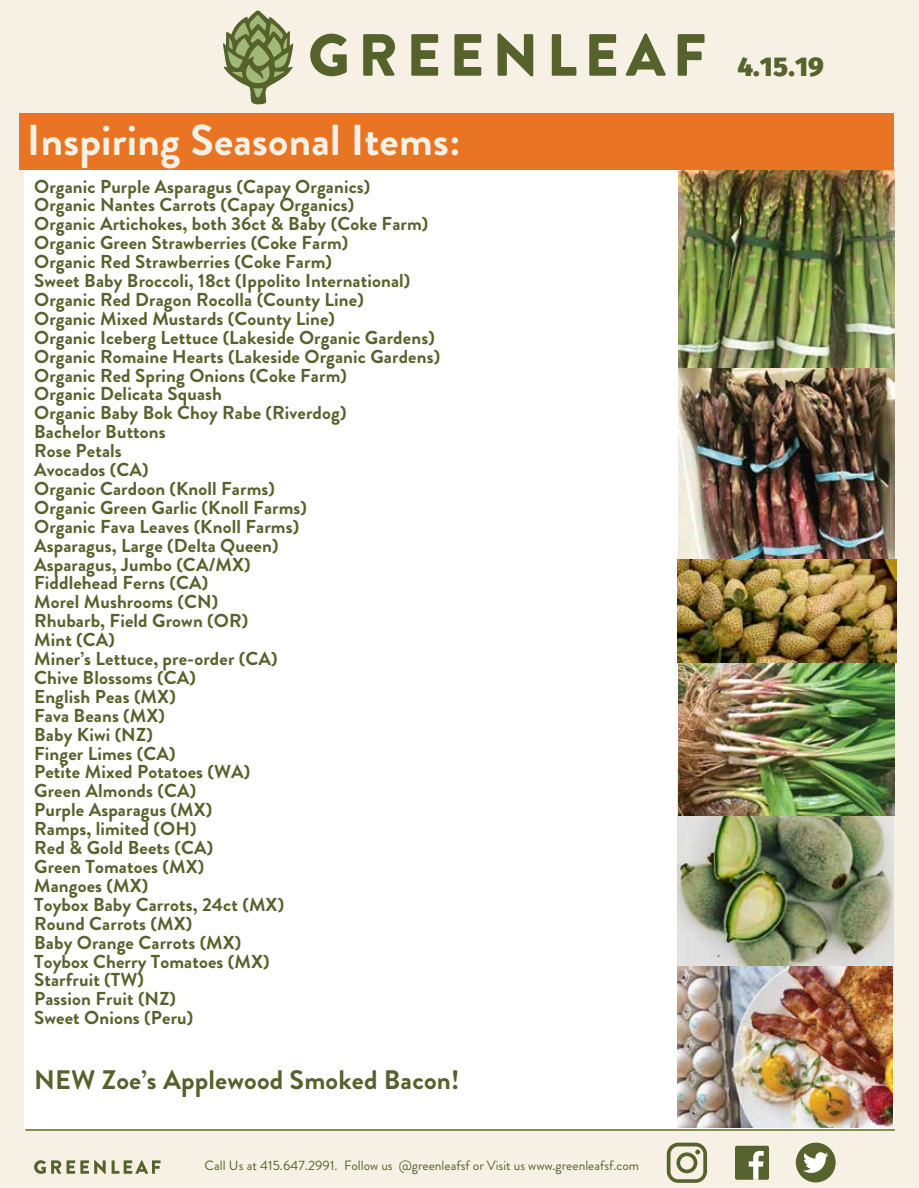
<style>
.page{position:relative;width:919px;height:1188px;background:#fff}
.page>*{position:absolute;margin:0;border:0;box-sizing:border-box;transform-origin:0 0}
.t1{font:700 43.2px "Brandon Grotesque";letter-spacing:.005em;color:#f6f1e4}
.t2{font:800 27px "Fira Sans";color:#56632c}
.t3{font:700 26.7px "Brandon Grotesque";letter-spacing:.005em;color:#56622b}
.t4{font:700 18.75px/18.9px "Brandon Grotesque";letter-spacing:.005em;color:#56622b}
.t5{font:13.5px "Brandon Grotesque";color:#56632c}
.s1{color:#56622b}
</style>
<div class="page">
<div style="left:0;top:0;width:918px;height:1188px;background:#f6f1e4"></div>
<div style="left:25px;top:118px;width:868px;height:1012px;background:#fff"></div>
<hr style="left:25px;top:1129px;width:869px;height:2px;background:#707e35">
<svg style="left:310px;top:34px;width:37px;height:42px"></svg>
<svg style="left:363px;top:34px;width:32px;height:42px"></svg>
<svg style="left:411px;top:34px;width:27px;height:42px"></svg>
<svg style="left:454px;top:34px;width:27px;height:42px"></svg>
<svg style="left:497px;top:34px;width:36px;height:42px"></svg>
<svg style="left:551px;top:34px;width:25px;height:42px"></svg>
<svg style="left:589px;top:34px;width:27px;height:42px"></svg>
<svg style="left:625px;top:34px;width:41px;height:42px"></svg>
<svg style="left:677px;top:34px;width:27px;height:42px"></svg>
<svg style="left:223px;top:10px;width:70px;height:94px"></svg>
<svg style="left:34px;top:1160px;width:27px;height:14px"></svg>
<svg style="left:67px;top:1160px;width:39px;height:14px"></svg>
<svg style="left:112px;top:1160px;width:48px;height:14px"></svg>
<svg style="left:666px;top:1142px;width:41px;height:41px"></svg>
<div style="left:734px;top:1146px;width:34px;height:34px;background:#56632c;border-radius:2px"></div>
<svg style="left:748px;top:1151px;width:15px;height:29px"></svg>
<div style="left:795px;top:1142px;width:40px;height:40px;background:#56632c;border-radius:50%"></div>
<svg style="left:803px;top:1152px;width:25px;height:21px"></svg>
<div style="left:19px;top:114px;width:874px;height:56px;background:#e87424"></div>
<img style="left:677px;top:770px;width:215px;height:196px">
<img style="left:678px;top:170px;width:216px;height:198px">
<img style="left:678px;top:662px;width:216px;height:153px">
<img style="left:677px;top:966px;width:215px;height:162px">
<img style="left:678px;top:368px;width:216px;height:191px">
<img style="left:677px;top:559px;width:219px;height:103px">
<h1 class="t1" style="left:27px;top:109px;width:435px">Inspiring Seasonal Items:</h1>
<p class="t4" style="left:34px;top:177px;width:407px">Organic Purple Asparagus (Capay Organics)<br>Organic Nantes Carrots (Capay Organics)<br>Organic Artichokes, both 36ct &amp; Baby (Coke Farm)<br>Organic Green Strawberries (Coke Farm)<br>Organic Red Strawberries (Coke Farm)<br>Sweet Baby Broccoli, 18ct (Ippolito International)<br>Organic Red Dragon Rocolla (County Line)<br>Organic Mixed Mustards (County Line)<br>Organic Iceberg Lettuce (Lakeside Organic Gardens)<br>Organic Romaine Hearts (Lakeside Organic Gardens)<br>Organic Red Spring Onions (Coke Farm)<br>Organic Delicata Squash<br>Organic Baby Bok Choy Rabe (Riverdog)<br>Bachelor Buttons<br>Rose Petals<br>Avocados (CA)<br>Organic Cardoon (Knoll Farms)<br>Organic Green Garlic (Knoll Farms)<br>Organic Fava Leaves (Knoll Farms)<br>Asparagus, Large (Delta Queen)<br>Asparagus, Jumbo (CA/MX)<br>Fiddlehead Ferns (CA)<br>Morel Mushrooms (CN)<br>Rhubarb, Field Grown (OR)<br>Mint (CA)<br>Miner’s Lettuce, pre-order (CA)<br>Chive Blossoms (CA)<br>English Peas (MX)<br>Fava Beans (MX)<br>Baby Kiwi (NZ)<br>Finger Limes (CA)<br>Petite Mixed Potatoes (WA)<br>Green Almonds (CA)<br>Purple Asparagus (MX)<br>Ramps, limited (OH)<br>Red &amp; Gold Beets (CA)<br>Green Tomatoes (MX)<br>Mangoes (MX)<br>Toybox Baby Carrots, 24ct (MX)<br>Round Carrots (MX)<br>Baby Orange Carrots (MX)<br>Toybox Cherry Tomatoes (MX)<br>Starfruit (TW)<br>Passion Fruit (NZ)<br>Sweet Onions (Peru)</p>
<h3 class="t3" style="left:34px;top:1061px;width:426px">NEW Zoe’s Applewood Smoked Bacon!</h3>
<p class="t5" style="left:204px;top:1156px;width:436px"><span class="s1">Call Us at 415.647.2991.</span> Follow us @greenleafsf or Visit us www.greenleafsf.com</p>
<h2 class="t2" style="left:737px;top:48px;width:88px">4.15.19</h2>
</div>
